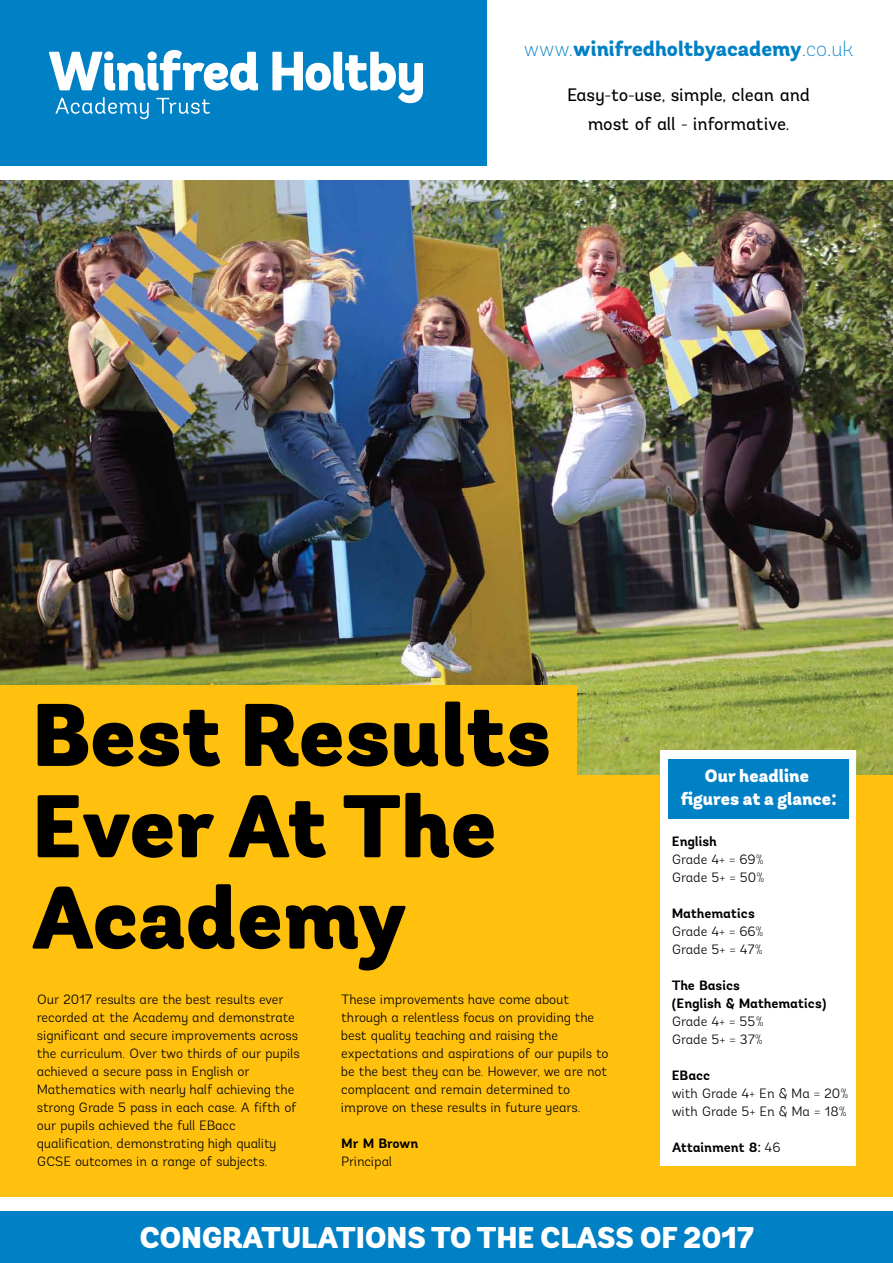
<style>
.page{position:relative;width:893px;height:1263px;background:#fff}
.page>*{position:absolute;margin:0;border:0;box-sizing:border-box;transform-origin:0 0}
.t1{font:900 88.65px/91.3px "Andes Rounded W03";color:#000}
.t2{font:900 30px "Andes Rounded W03";color:#fff}
.t3{font:800 21.15px "Andes Rounded W03";color:#0080c5}
.t4{font:18px/28.5px "Andes";letter-spacing:-.01em;color:#000;text-align:center}
.t5{font:900 18px/22.5px "Andes Rounded W03";color:#fff;text-align:center}
.t6{font:300 13.5px/18px "Andes";letter-spacing:-.005em;color:#000}
.t7{font:700 13.5px/18px "Andes";letter-spacing:-.005em;color:#000}
.t8{font:700 13.5px "Andes";letter-spacing:-.025em;color:#000}
.s1{font-weight:200}
.s2{font-weight:300}
</style>
<div class="page">
<img style="left:0;top:181px;width:893px;height:595px">
<div style="left:0;top:776px;width:893px;height:421px;background:#ffc10e"></div>
<div style="left:0;top:686px;width:577px;height:103px;background:#ffc10e"></div>
<div style="left:660px;top:750px;width:196px;height:416px;background:#fff"></div>
<div style="left:668px;top:759px;width:180px;height:60px;background:#0080c5"></div>
<div style="left:0;top:0;width:486px;height:166px;background:#0080c5"></div>
<div style="left:0;top:1211px;width:893px;height:52px;background:#0080c5"></div>
<svg style="left:55px;top:97px;width:155px;height:22px"></svg>
<svg style="left:49px;top:50px;width:209px;height:41px"></svg>
<svg style="left:272px;top:52px;width:151px;height:51px"></svg>
<h3 class="t3" style="left:524px;top:35px;width:331px"><span class="s1">www.</span>winifredholtbyacademy<span class="s1">.co.uk</span></h3>
<h3 class="t4" style="left:567px;top:81px;width:245px">Easy-to-use, simple, clean and most of all - informative.</h3>
<h1 class="t1" style="left:32px;top:693px;width:520px">Best Results<br>Ever At The<br>Academy</h1>
<p class="t6" style="left:37px;top:991px;width:264px">Our 2017 results are the best results ever recorded at the Academy and demonstrate significant and secure improvements across the curriculum. Over two thirds of our pupils achieved a secure pass in English or Mathematics with nearly half achieving the strong Grade 5 pass in each case. A fifth of our pupils achieved the full EBacc qualification, demonstrating high quality GCSE outcomes in a range of subjects.</p>
<p class="t6" style="left:341px;top:991px;width:269px">These improvements have come about through a relentless focus on providing the best quality teaching and raising the expectations and aspirations of our pupils to be the best they can be. However, we are not complacent and remain determined to improve on these results in future years.</p>
<p class="t7" style="left:341px;top:1135px;width:79px">Mr M Brown</p>
<p class="t6" style="left:341px;top:1153px;width:52px">Principal</p>
<h3 class="t5" style="left:681px;top:765px;width:158px">Our headline figures at a glance:</h3>
<p class="t7" style="left:672px;top:832px;width:47px">English</p>
<p class="t6" style="left:672px;top:850px;width:94px">Grade 4+ = 69%<br>Grade 5+ = 50%</p>
<p class="t7" style="left:672px;top:904px;width:85px">Mathematics</p>
<p class="t6" style="left:672px;top:922px;width:93px">Grade 4+ = 66%<br>Grade 5+ = 47%</p>
<p class="t7" style="left:672px;top:976px;width:156px">The Basics<br>(English &amp; Mathematics)</p>
<p class="t6" style="left:672px;top:1012px;width:93px">Grade 4+ = 55%<br>Grade 5+ = 37%</p>
<p class="t7" style="left:672px;top:1066px;width:40px">EBacc</p>
<p class="t6" style="left:672px;top:1084px;width:178px">with Grade 4+ En &amp; Ma = 20% with Grade 5+ En &amp; Ma = 18%</p>
<p class="t8" style="left:672px;top:1138px;width:110px">Attainment 8: <span class="s2">46</span></p>
<h2 class="t2" style="left:140px;top:1218px;width:615px">CONGRATULATIONS TO THE CLASS OF 2017</h2>
</div>
